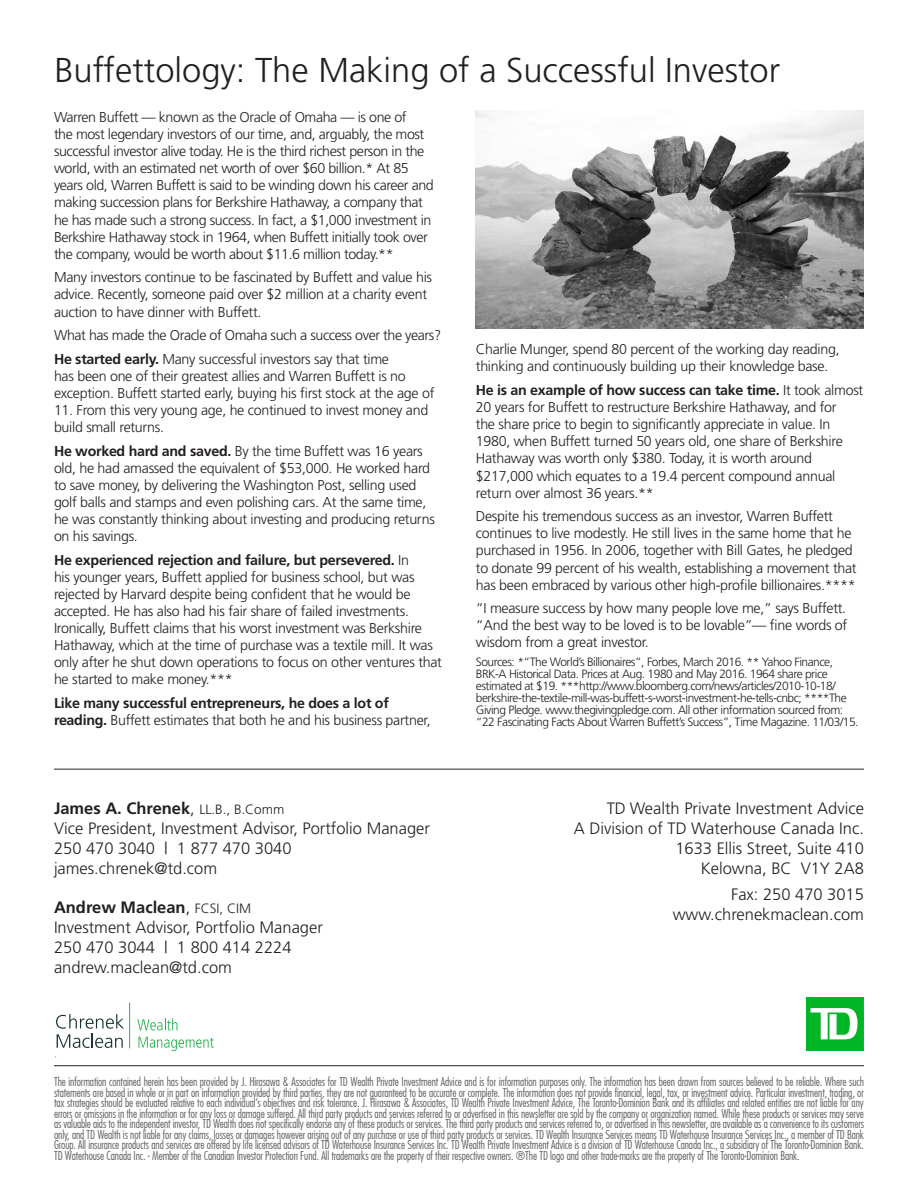
<style>
.page{position:relative;width:918px;height:1188px;background:#fff}
.page>*{position:absolute;margin:0;border:0;box-sizing:border-box;transform-origin:0 0}
.headline{font:300 34.5px "Frutiger";color:#231f20}
.t1{font:300 16.5px "Frutiger";color:#231f20}
.t2{font:700 16.5px "Frutiger";color:#231f20}
.Body_text{font:300 14.25px/17.1px "Frutiger";letter-spacing:-.02em;color:#231f20}
.Body_text-2{font:700 14.25px/17.1px "Frutiger";letter-spacing:-.02em;color:#231f20}
.t3{font:300 condensed 12px/10.5px "Futura";letter-spacing:-.01em;color:#636366;text-align:justify}
.Body_text-3{font:300 12px/12px "Frutiger";letter-spacing:-.04em;color:#231f20}
.s1{font-weight:700}
.s2{font-weight:300}
.s3{font-weight:300;font-size:13.5px}
</style>
<div class="page">
<hr style="left:129px;top:1003px;width:1px;height:45px;background:#23b24b">
<svg style="left:55px;top:1014px;width:69px;height:43px"></svg>
<svg style="left:137px;top:1018px;width:40px;height:12px"></svg>
<svg style="left:139px;top:1037px;width:75px;height:14px"></svg>
<hr style="left:54px;top:769px;width:810px;height:1px;background:#231f20">
<hr style="left:54px;top:1065px;width:810px;height:1px;background:#231f20">
<img style="left:476px;top:111px;width:388px;height:217px">
<img style="left:806px;top:997px;width:58px;height:53px">
<p class="headline" style="left:54px;top:51px;width:727px">Buffettology: The Making of a Successful Investor</p>
<p class="Body_text" style="left:54px;top:108px;width:381px">Warren Buffett — known as the Oracle of Omaha — is one of<br>the most legendary investors of our time, and, arguably, the most successful investor alive today. He is the third richest person in the world, with an estimated net worth of over $60 billion.* At 85 years old, Warren Buffett is said to be winding down his career and making succession plans for Berkshire Hathaway, a company that he has made such a strong success. In fact, a $1,000 investment in Berkshire Hathaway stock in 1964, when Buffett initially took over the company, would be worth about $11.6 million today.**</p>
<p class="Body_text" style="left:54px;top:269px;width:380px">Many investors continue to be fascinated by Buffett and value his advice. Recently, someone paid over $2 million at a charity event auction to have dinner with Buffett.</p>
<p class="Body_text" style="left:54px;top:327px;width:389px">What has made the Oracle of Omaha such a success over the years?</p>
<p class="Body_text" style="left:54px;top:350px;width:382px"><span class="s1">He started early.</span> Many successful investors say that time<br>has been one of their greatest allies and Warren Buffett is no exception. Buffett started early, buying his first stock at the age of</p>
<p class="Body_text" style="left:54px;top:401px;width:376px">11. From this very young age, he continued to invest money and build small returns.</p>
<p class="Body_text" style="left:54px;top:442px;width:382px"><span class="s1">He worked hard and saved.</span> By the time Buffett was 16 years old, he had amassed the equivalent of $53,000. He worked hard to save money, by delivering the Washington Post, selling used golf balls and stamps and even polishing cars. At the same time, he was constantly thinking about investing and producing returns on his savings.</p>
<p class="Body_text" style="left:54px;top:551px;width:390px"><span class="s1">He experienced rejection and failure, but persevered.</span> In<br>his younger years, Buffett applied for business school, but was rejected by Harvard despite being confident that he would be accepted. He has also had his fair share of failed investments.<br>Ironically, Buffett claims that his worst investment was Berkshire Hathaway, which at the time of purchase was a textile mill. It was only after he shut down operations to focus on other ventures that he started to make money.***</p>
<p class="Body_text-2" style="left:54px;top:694px;width:378px">Like many successful entrepreneurs, he does a lot of reading. <span class="s2">Buffett estimates that both he and his business partner,</span></p>
<p class="Body_text" style="left:476px;top:341px;width:365px">Charlie Munger, spend 80 percent of the working day reading, thinking and continuously building up their knowledge base.</p>
<p class="Body_text" style="left:476px;top:382px;width:389px"><span class="s1">He is an example of how success can take time.</span> It took almost 20 years for Buffett to restructure Berkshire Hathaway, and for<br>the share price to begin to significantly appreciate in value. In 1980, when Buffett turned 50 years old, one share of Berkshire Hathaway was worth only $380. Today, it is worth around $217,000 which equates to a 19.4 percent compound annual return over almost 36 years.**</p>
<p class="Body_text" style="left:476px;top:508px;width:382px">Despite his tremendous success as an investor, Warren Buffett continues to live modestly. He still lives in the same home that he purchased in 1956. In 2006, together with Bill Gates, he pledged to donate 99 percent of his wealth, establishing a movement that has been embraced by various other high-profile billionaires.****</p>
<p class="Body_text" style="left:476px;top:600px;width:373px;text-align:justify">“I measure success by how many people love me,” says Buffett. “And the best way to be loved is to be lovable”— fine words of wisdom from a great investor.</p>
<p class="Body_text-3" style="left:476px;top:656px;width:384px">Sources: *“The World’s Billionaires”, Forbes, March 2016. ** Yahoo Finance, BRK-A Historical Data. Prices at Aug. 1980 and May 2016. 1964 share price estimated at $19. ***http://www.bloomberg.com/news/articles/2010-10-18/ berkshire-the-textile-mill-was-buffett-s-worst-investment-he-tells-cnbc; ****The Giving Pledge. www.thegivingpledge.com. All other information sourced from: “22 Fascinating Facts About Warren Buffett’s Success”, Time Magazine. 11/03/15.</p>
<p class="t2" style="left:54px;top:799px;width:232px">James A. Chrenek<span class="s2">,</span> <span class="s3">LL.B., B.Comm</span></p>
<p class="t1" style="left:54px;top:819px;width:377px">Vice President, Investment Advisor, Portfolio Manager</p>
<p class="t1" style="left:54px;top:839px;width:239px">250 470 3040 | 1 877 470 3040</p>
<p class="t1" style="left:54px;top:859px;width:165px">james.chrenek@td.com</p>
<p class="t2" style="left:54px;top:898px;width:199px">Andrew Maclean<span class="s2">,</span> <span class="s3">FCSI, CIM</span></p>
<p class="t1" style="left:54px;top:918px;width:270px">Investment Advisor, Portfolio Manager</p>
<p class="t1" style="left:54px;top:938px;width:239px">250 470 3044 | 1 800 414 2224</p>
<p class="t1" style="left:54px;top:958px;width:179px">andrew.maclean@td.com</p>
<p class="t1" style="left:607px;top:799px;width:259px">TD Wealth Private Investment Advice</p>
<p class="t1" style="left:574px;top:819px;width:292px">A Division of TD Waterhouse Canada Inc.</p>
<p class="t1" style="left:675px;top:839px;width:190px">1633 Ellis Street, Suite 410</p>
<p class="t1" style="left:701px;top:859px;width:165px">Kelowna, BC V1Y 2A8</p>
<p class="t1" style="left:731px;top:885px;width:134px">Fax: 250 470 3015</p>
<p class="t1" style="left:673px;top:905px;width:193px">www.chrenekmaclean.com</p>
<p class="t3" style="left:54px;top:1077px;width:812px">The information contained herein has been provided by J. Hirasawa &amp; Associates for TD Wealth Private Investment Advice and is for information purposes only. The information has been drawn from sources believed to be reliable. Where such statements are based in whole or in part on information provided by third parties, they are not guaranteed to be accurate or complete. The information does not provide financial, legal, tax, or investment advice. Particular investment, trading, or tax strategies should be evaluated relative to each individual’s objectives and risk tolerance. J. Hirasawa &amp; Associates, TD Wealth Private Investment Advice, The Toronto-Dominion Bank and its affiliates and related entities are not liable for any errors or omissions in the information or for any loss or damage suffered. All third party products and services referred to or advertised in this newsletter are sold by the company or organization named. While these products or services may serve as valuable aids to the independent investor, TD Wealth does not specifically endorse any of these products or services. The third party products and services referred to, or advertised in this newsletter, are available as a convenience to its customers only, and TD Wealth is not liable for any claims, losses or damages however arising out of any purchase or use of third party products or services. TD Wealth Insurance Services means TD Waterhouse Insurance Services Inc., a member of TD Bank Group. All insurance products and services are offered by life licensed advisors of TD Waterhouse Insurance Services Inc. TD Wealth Private Investment Advice is a division of TD Waterhouse Canada Inc., a subsidiary of The Toronto-Dominion Bank.<br>TD Waterhouse Canada Inc. - Member of the Canadian Investor Protection Fund. All trademarks are the property of their respective owners. ®The TD logo and other trade-marks are the property of The Toronto-Dominion Bank.</p>
</div>
